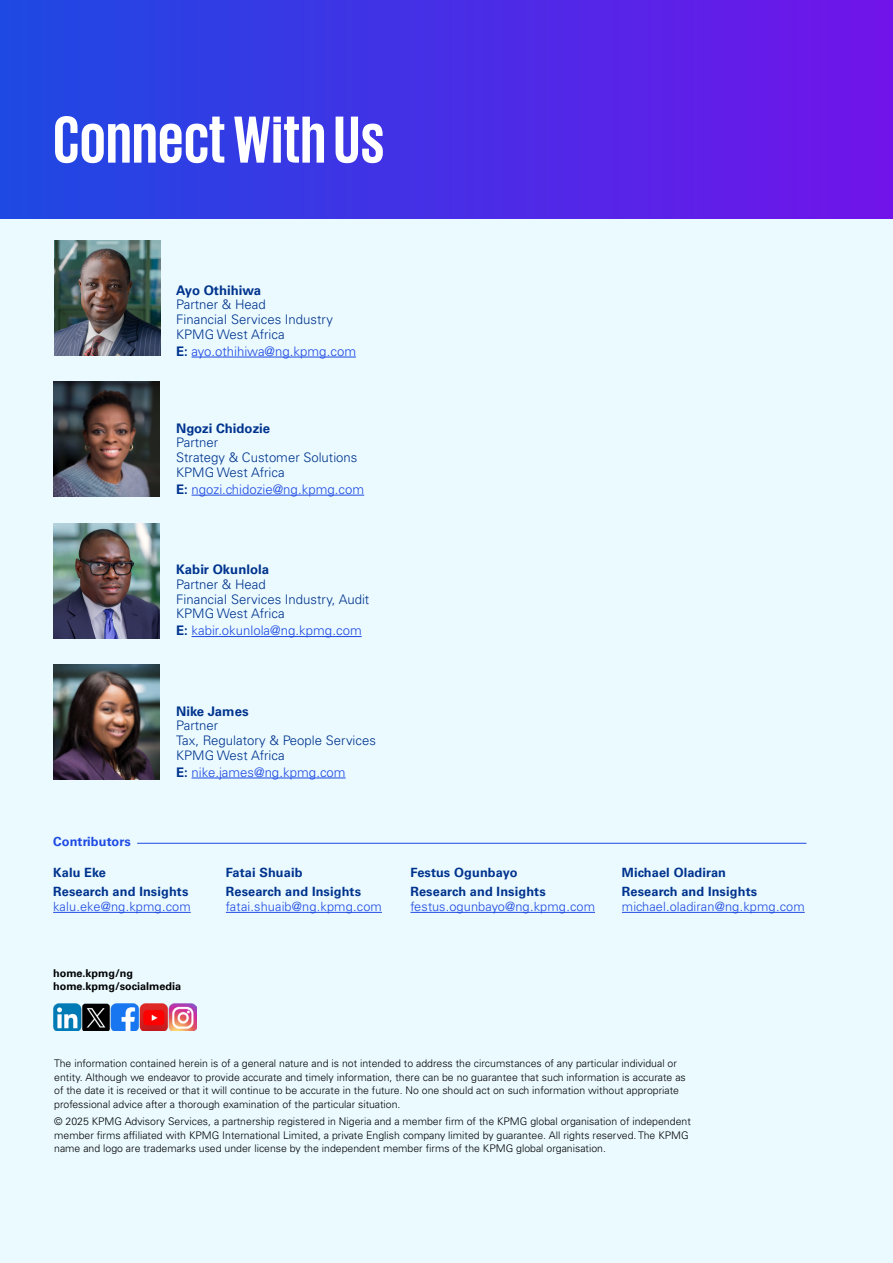
<style>
.page{position:relative;width:893px;height:1263px;background:#fff}
.page>*{position:absolute;margin:0;border:0;box-sizing:border-box;transform-origin:0 0}
.t1{font:700 67.95px "KPMG";letter-spacing:.01em;color:#fff}
.t2{font:300 13.2px/14.9px "Univers LT Std";color:#00338d}
.t3{font:300 13.2px "Univers LT Std";color:#1e49e2}
.t4{font:700 13.2px "Univers LT Std";color:#00338d}
.t5{font:700 12.75px/19.2px "Univers LT Std";letter-spacing:.01em;color:#00338d}
.t6{font:300 12.75px "Univers LT Std";letter-spacing:.01em;color:#1e49e2}
.t7{font:700 12.75px "Univers LT Std";letter-spacing:.01em;color:#1e49e2}
.t8{font:700 10.8px/13px "Univers";color:#000}
.t9{font:300 10.5px/13.5px "Univers LT Std";color:#000}
.s1{font-weight:700;color:#00338d}
</style>
<div class="page">
<div style="left:0;top:0;width:893px;height:234px;background:linear-gradient(to right,#1d4ae2,#7114ea)"></div>
<div style="left:0;top:220px;width:893px;height:1043px;background:#eafaff"></div>
<hr style="left:192px;top:357px;width:164px;height:1px;background:#1e49e2">
<hr style="left:192px;top:495px;width:172px;height:1px;background:#1e49e2">
<hr style="left:192px;top:636px;width:170px;height:1px;background:#1e49e2">
<hr style="left:192px;top:778px;width:154px;height:1px;background:#1e49e2">
<hr style="left:53px;top:912px;width:138px;height:1px;background:#1e49e2">
<hr style="left:226px;top:912px;width:156px;height:1px;background:#1e49e2">
<hr style="left:410px;top:912px;width:185px;height:1px;background:#1e49e2">
<hr style="left:622px;top:912px;width:183px;height:1px;background:#1e49e2">
<img style="left:54px;top:240px;width:106px;height:115px">
<img style="left:53px;top:382px;width:106px;height:115px">
<img style="left:53px;top:523px;width:106px;height:115px">
<img style="left:53px;top:664px;width:106px;height:115px">
<img style="left:53px;top:1003px;width:144px;height:27px">
<hr style="left:137px;top:843px;width:669px;height:1px;background:#1e49e2">
<h1 class="t1" style="left:53px;top:105px;width:333px">Connect With Us</h1>
<p class="t4" style="left:176px;top:282px;width:86px">Ayo Othihiwa</p>
<p class="t2" style="left:176px;top:297px;width:158px">Partner &amp; Head<br>FinanciaI Services Industry<br>KPMG West Africa</p>
<p class="t3" style="left:176px;top:343px;width:181px"><span class="s1">E:</span> ayo.othihiwa@ng.kpmg.com</p>
<p class="t4" style="left:176px;top:420px;width:96px">Ngozi Chidozie</p>
<p class="t2" style="left:176px;top:435px;width:183px">Partner<br>Strategy &amp; Customer Solutions<br>KPMG West Africa</p>
<p class="t3" style="left:176px;top:481px;width:189px"><span class="s1">E:</span> ngozi.chidozie@ng.kpmg.com</p>
<p class="t4" style="left:176px;top:562px;width:94px">Kabir Okunlola</p>
<p class="t2" style="left:176px;top:577px;width:195px">Partner &amp; Head<br>FinanciaI Services Industry, Audit<br>KPMG West Africa</p>
<p class="t3" style="left:176px;top:623px;width:187px"><span class="s1">E:</span> kabir.okunlola@ng.kpmg.com</p>
<p class="t4" style="left:176px;top:703px;width:74px">Nike James</p>
<p class="t2" style="left:176px;top:718px;width:201px">Partner<br>Tax, Regulatory &amp; People Services<br>KPMG West Africa</p>
<p class="t3" style="left:176px;top:764px;width:171px"><span class="s1">E:</span> nike.james@ng.kpmg.com</p>
<p class="t7" style="left:53px;top:834px;width:79px">Contributors</p>
<p class="t5" style="left:53px;top:863px;width:137px">Kalu Eke<br>Research and Insights</p>
<p class="t6" style="left:53px;top:899px;width:139px">kalu.eke@ng.kpmg.com</p>
<p class="t8" style="left:53px;top:967px;width:129px">home.kpmg/ng home.kpmg/socialmedia</p>
<p class="t5" style="left:226px;top:863px;width:137px">Fatai Shuaib<br>Research and Insights</p>
<p class="t6" style="left:226px;top:899px;width:158px">fatai.shuaib@ng.kpmg.com</p>
<p class="t5" style="left:410px;top:863px;width:137px">Festus Ogunbayo<br>Research and Insights</p>
<p class="t6" style="left:410px;top:899px;width:186px">festus.ogunbayo@ng.kpmg.com</p>
<p class="t5" style="left:622px;top:863px;width:137px">Michael Oladiran<br>Research and Insights</p>
<p class="t6" style="left:622px;top:899px;width:184px">michael.oladiran@ng.kpmg.com</p>
<p class="t9" style="left:54px;top:1057px;width:633px">The information contained herein is of a general nature and is not intended to address the circumstances of any particular individual or entity. Although we endeavor to provide accurate and timely information, there can be no guarantee that such information is accurate as of the date it is received or that it will continue to be accurate in the future. No one should act on such information without appropriate professional advice after a thorough examination of the particular situation.</p>
<p class="t9" style="left:54px;top:1115px;width:638px">© 2025 KPMG Advisory Services, a partnership registered in Nigeria and a member firm of the KPMG global organisation of independent member firms affiliated with KPMG International Limited, a private English company limited by guarantee. All rights reserved. The KPMG name and logo are trademarks used under license by the independent member firms of the KPMG global organisation.</p>
</div>
